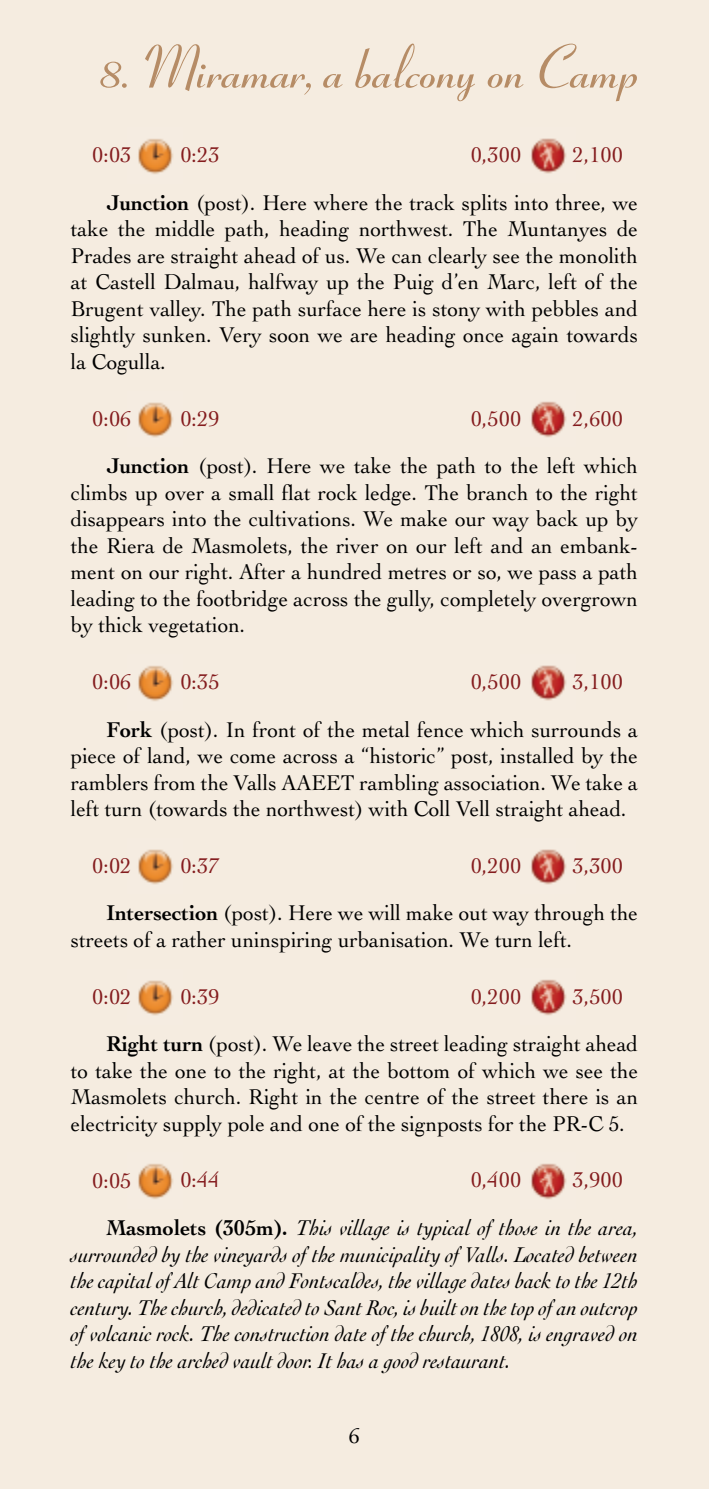
<style>
.page{position:relative;width:709px;height:1489px;background:#fff}
.page>*{position:absolute;margin:0;border:0;box-sizing:border-box;transform-origin:0 0}
.t1{font:700 60px "Coronet";color:#b68c66}
.t2{font:22.5px/26.5px "Cochin";color:#000;scale:.95 1}
.t3{font:italic 22.5px/26.5px "Cochin";color:#000;scale:.95 1}
.t4{font:22.5px "Cochin";color:#841c1e}
.s1{color:#841c1e}
.s2{font-weight:700}
.s3{font-style:normal;color:#841c1e}
.s4{font-weight:700;font-style:normal}
</style>
<div class="page">
<div style="left:0;top:0;width:708px;height:1488px;background:#f5ece0"></div>
<svg style="left:708px;top:0;width:1px;height:1488px"></svg>
<img style="left:520px;top:128px;width:55px;height:55px">
<img style="left:127px;top:128px;width:56px;height:55px">
<img style="left:520px;top:391px;width:55px;height:55px">
<img style="left:127px;top:391px;width:56px;height:56px">
<img style="left:520px;top:654px;width:55px;height:55px">
<img style="left:127px;top:654px;width:56px;height:56px">
<img style="left:520px;top:838px;width:55px;height:55px">
<img style="left:127px;top:838px;width:56px;height:55px">
<img style="left:520px;top:968px;width:55px;height:56px">
<img style="left:127px;top:969px;width:56px;height:55px">
<img style="left:520px;top:1152px;width:55px;height:56px">
<img style="left:127px;top:1152px;width:56px;height:56px">
<h1 class="t1" style="left:97px;top:33px;width:543px">8. Miramar, a balcony on Camp</h1>
<p class="t2" style="left:106px;top:131px;width:561px;line-height:47.8px;text-indent:466px"><span class="s1">2,100<br></span><span class="s2">Junction</span> (post). Here where the track splits into three, we</p>
<p class="t2" style="left:71px;top:216px;width:598px;text-align:justify">take the middle path, heading northwest. The Muntanyes de Prades are straight ahead of us. We can clearly see the monolith at Castell Dalmau, halfway up the Puig d’en Marc, left of the Brugent valley. The path surface here is stony with pebbles and slightly sunken. Very soon we are heading once again towards la Cogulla.</p>
<p class="t4" style="left:92px;top:405px;width:41px">0:06</p>
<p class="t4" style="left:180px;top:405px;width:41px">0:29</p>
<p class="t4" style="left:471px;top:405px;width:52px">0,500</p>
<p class="t4" style="left:92px;top:142px;width:40px">0:03</p>
<p class="t4" style="left:180px;top:142px;width:29px">0:23</p>
<p class="t4" style="left:471px;top:142px;width:52px">0,300</p>
<p class="t2" style="left:106px;top:394px;width:561px;line-height:47.8px;text-indent:466px"><span class="s1">2,600<br></span><span class="s2">Junction</span> (post). Here we take the path to the left which</p>
<p class="t2" style="left:71px;top:479px;width:598px;text-align:justify">climbs up over a small flat rock ledge. The branch to the right disappears into the cultivations. We make our way back up by the Riera de Masmolets, the river on our left and an embank&shy;ment on our right. After a hundred metres or so, we pass a path leading to the footbridge across the gully, completely overgrown by thick vegetation.</p>
<p class="t4" style="left:92px;top:669px;width:41px">0:06</p>
<p class="t4" style="left:180px;top:668px;width:29px">0:35</p>
<p class="t4" style="left:471px;top:668px;width:52px">0,500</p>
<p class="t2" style="left:106px;top:657px;width:561px;line-height:47.8px;text-indent:466px"><span class="s1">3,100<br></span><span class="s2">Fork</span> (post). In front of the metal fence which surrounds a</p>
<p class="t2" style="left:71px;top:742px;width:598px;text-align:justify">piece of land, we come across a “historic” post, installed by the ramblers from the Valls AAEET rambling association. We take a left turn (towards the northwest) with Coll Vell straight ahead.</p>
<p class="t4" style="left:92px;top:852px;width:39px">0:02</p>
<p class="t4" style="left:180px;top:852px;width:41px">0:37</p>
<p class="t4" style="left:471px;top:852px;width:52px">0,200</p>
<p class="t2" style="left:106px;top:841px;width:561px;line-height:47.8px;text-indent:466px"><span class="s1">3,300<br></span><span class="s2">Intersection</span> (post). Here we will make out way through the</p>
<p class="t2" style="left:71px;top:926px;width:529px">streets of a rather uninspiring urbanisation. We turn left.</p>
<p class="t4" style="left:92px;top:983px;width:39px">0:02</p>
<p class="t4" style="left:180px;top:983px;width:41px">0:39</p>
<p class="t4" style="left:471px;top:983px;width:52px">0,200</p>
<p class="t2" style="left:106px;top:972px;width:561px;line-height:47.8px;text-indent:466px"><span class="s1">3,500<br></span><span class="s2">Right turn</span> (post). We leave the street leading straight ahead</p>
<p class="t2" style="left:71px;top:1057px;width:598px;text-align:justify">to take the one to the right, at the bottom of which we see the Masmolets church. Right in the centre of the street there is an electricity supply pole and one of the signposts for the PR-C 5.</p>
<p class="t4" style="left:92px;top:1167px;width:39px">0:05</p>
<p class="t4" style="left:180px;top:1167px;width:41px">0:44</p>
<p class="t4" style="left:470px;top:1167px;width:52px">0,400</p>
<p class="t3" style="left:106px;top:1156px;width:561px;line-height:47.8px;text-indent:466px"><span class="s3">3,900<br></span><span class="s4">Masmolets (305m).</span> This village is typical of those in the area,</p>
<p class="t3" style="left:71px;top:1240px;width:598px;text-align:justify">surrounded by the vineyards of the municipality of Valls. Located between the capital of Alt Camp and Fontscaldes, the village dates back to the 12th century. The church, dedicated to Sant Roc, is built on the top of an outcrop of volcanic rock. The construction date of the church, 1808, is engraved on the key to the arched vault door. It has a good restaurant.</p>
</div>
